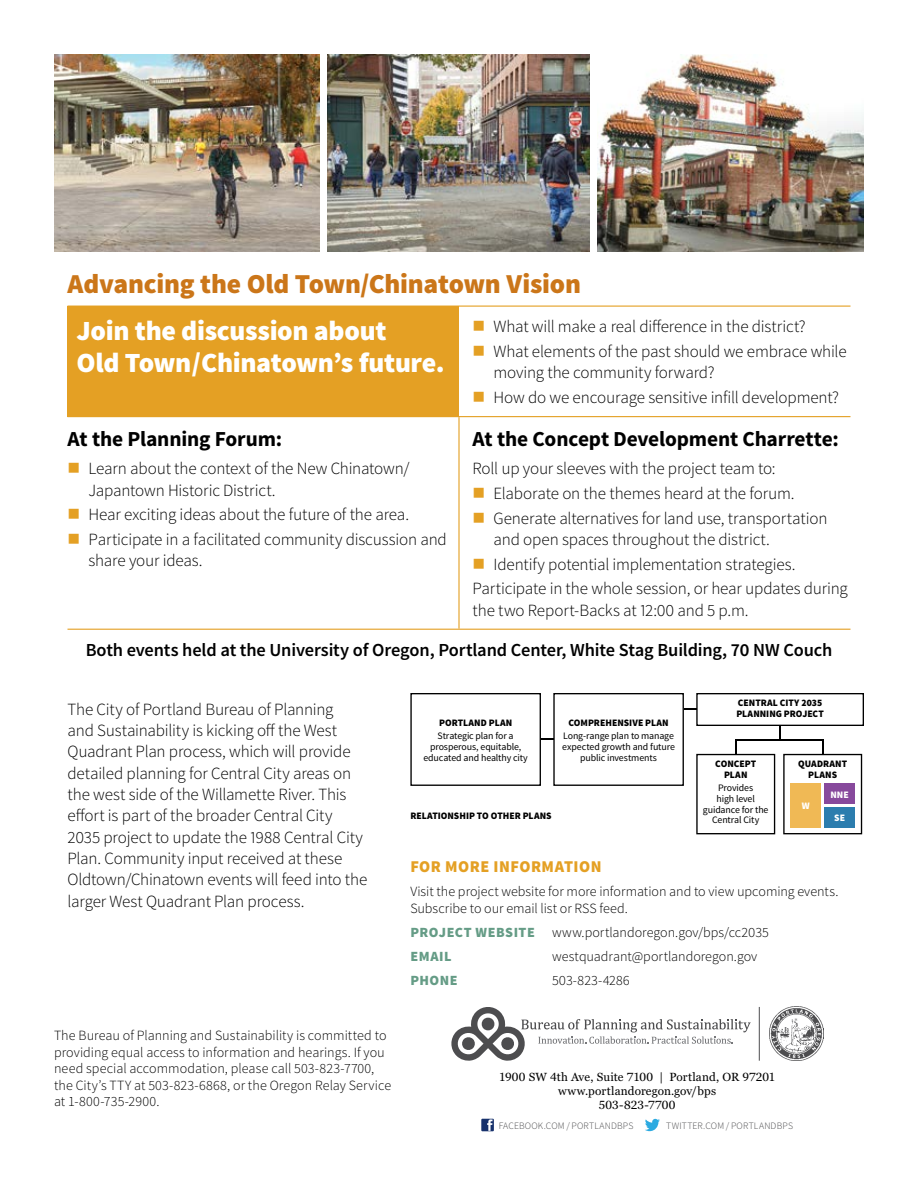
<style>
.page{position:relative;width:918px;height:1188px;background:#fff}
.page>*{position:absolute;margin:0;border:0;box-sizing:border-box;transform-origin:0 0}
.t1{font:900 27.75px/32px "Source Sans Pro";letter-spacing:-.01em;color:#fff}
.t2{font:900 27.3px "Source Sans Pro";letter-spacing:-.01em;color:#cb7619}
.t3{font:700 21.3px "Source Sans Pro";letter-spacing:-.005em;color:#000}
.t4{font:600 18.3px "Source Sans Pro";letter-spacing:-.01em;color:#000}
.t5{font:300 17.1px/21.3px "Source Sans Pro";letter-spacing:-.01em;color:#000}
.t6{font:900 16.5px "Source Sans Pro";letter-spacing:.03em;color:#e4a024}
.t7{font:300 14.1px/16.5px "Source Sans Pro";color:#000}
.t8{font:900 14.1px "Source Sans Pro";letter-spacing:.04em;color:#659c86}
.t9{font:11.7px/13.8px "Georgia Pro";letter-spacing:.005em;color:#000;text-align:center}
.t10{font:9.9px/10.8px "Source Sans Pro";letter-spacing:-.015em;color:#000;text-align:center}
.t11{font:900 9.9px/10.4px "Source Sans Pro";color:#000;text-align:center}
.t12{font:900 9.9px "Source Sans Pro";color:#fff}
.t13{font:300 9.75px "Source Sans Pro";letter-spacing:.02em;color:#4d4d4f}
</style>
<div class="page">
<img style="left:769px;top:1007px;width:54px;height:54px">
<hr style="left:759px;top:1007px;width:1px;height:54px;background:#4d4d4f">
<svg style="left:451px;top:1007px;width:300px;height:54px"></svg>
<svg style="left:481px;top:1119px;width:13px;height:12px"></svg>
<svg style="left:645px;top:1119px;width:15px;height:12px"></svg>
<div style="left:68px;top:306px;width:391px;height:111px;background:#e4a024"></div>
<hr style="left:459px;top:416px;width:391px;height:1px;background:#e4a024">
<hr style="left:458px;top:417px;width:2px;height:212px;background:#e4a024">
<hr style="left:68px;top:629px;width:391px;height:1px;background:#e4a024">
<hr style="left:459px;top:629px;width:391px;height:1px;background:#e4a024">
<hr style="left:459px;top:306px;width:391px;height:1px;background:#e4a024">
<img style="left:54px;top:54px;width:810px;height:198px">
<hr style="left:735px;top:739px;width:88px;height:2px;background:#000">
<svg style="left:684px;top:709px;width:12px;height:1px"></svg>
<svg style="left:541px;top:739px;width:12px;height:1px"></svg>
<svg style="left:779px;top:726px;width:2px;height:13px"></svg>
<svg style="left:822px;top:741px;width:1px;height:13px"></svg>
<svg style="left:735px;top:741px;width:2px;height:13px"></svg>
<div style="left:553px;top:693px;width:131px;height:93px;border:1px solid #000"></div>
<div style="left:410px;top:693px;width:131px;height:93px;border:1px solid #000"></div>
<div style="left:696px;top:693px;width:168px;height:33px;border:1px solid #000"></div>
<div style="left:696px;top:754px;width:79px;height:80px;border:1px solid #000"></div>
<div style="left:783px;top:754px;width:79px;height:80px;border:1px solid #000"></div>
<div style="left:824px;top:807px;width:31px;height:21px;background:#2c7dae"></div>
<div style="left:824px;top:784px;width:31px;height:20px;background:#87499c"></div>
<div style="left:790px;top:784px;width:31px;height:44px;background:#f0b955"></div>
<div style="left:321px;top:50px;width:6px;height:206px;background:#fff"></div>
<div style="left:591px;top:50px;width:6px;height:206px;background:#fff"></div>
<h2 class="t2" style="left:68px;top:266px;width:515px">Advancing the Old Town/Chinatown Vision</h2>
<h1 class="t1" style="left:76px;top:316px;width:370px">Join the discussion about<br>Old Town/Chinatown’s future.</h1>
<p class="t5" style="left:494px;top:314px;width:355px;line-height:24.8px">What will make a real difference in the district?<br>What elements of the past should we embrace while</p>
<p class="t5" style="left:493px;top:360px;width:347px;line-height:24.8px">moving the community forward?<br>How do we encourage sensitive infill development?</p>
<p class="t3" style="left:68px;top:425px;width:216px">At the Planning Forum:</p>
<p class="t5" style="left:89px;top:458px;width:322px">Learn about the context of the N ew Chinatown/<br>Japantown Historic District.</p>
<p class="t5" style="left:89px;top:502px;width:360px;line-height:24.8px">Hear exciting ideas about the future of the area.<br>Participate in a facilitated community discussion and</p>
<p class="t5" style="left:89px;top:550px;width:116px">share your ideas.</p>
<p class="t3" style="left:472px;top:425px;width:368px">At the Concept Development Charrette:</p>
<p class="t5" style="left:494px;top:456px;width:335px;line-height:24.8px;text-indent:-21px">Roll up your sleeves with the project team to:<br>Elaborate on the themes heard at the forum.<br>Generate alternatives for land use, transportation</p>
<p class="t5" style="left:494px;top:529px;width:278px">and open spaces throughout the district.</p>
<p class="t5" style="left:494px;top:553px;width:303px">I dentify potential implementation strategies.</p>
<p class="t5" style="left:472px;top:578px;width:377px">Participate in the whole session, or hear updates during</p>
<p class="t5" style="left:472px;top:599px;width:278px">the two Report-Backs at 12:00 and 5 p.m.</p>
<p class="t4" style="left:86px;top:639px;width:748px">Both events held at the University of Oregon, Portland Center, White Stag Building, 70 NW Couch</p>
<p class="t5" style="left:68px;top:699px;width:301px">The City of Portland Bureau of Planning<br>and Sustainability is kicking off the West Quadrant Plan process, which will provide detailed planning for Central City areas on the west side of the Willamette River. This effort is part of the broader Central City 2035 project to update the 1988 Central City Plan. Community input received at these Oldtown/Chinatown events will feed into the larger West Quadrant Plan process.</p>
<p class="t7" style="left:54px;top:1027px;width:339px">The Bureau of Planning and Sustainability is committed to providing equal access to information and hearings. If you need special accommodation, please call 503-823-7700, the City’s TTY at 503-823-6868, or the Oregon Relay Service at 1-800-735-2900.</p>
<p class="t11" style="left:439px;top:718px;width:75px">PORTLAND PLAN</p>
<p class="t10" style="left:423px;top:730px;width:106px">Strategic plan for a prosperous, equitable, educated and healthy city</p>
<p class="t11" style="left:569px;top:718px;width:102px">COMPREHENSIVE PLAN</p>
<p class="t10" style="left:562px;top:730px;width:114px">Long-range plan to manage expected growth and future public investments</p>
<p class="t11" style="left:410px;top:811px;width:143px">RELATIONSHIP TO OTHER PLANS</p>
<p class="t11" style="left:736px;top:698px;width:89px;text-align:left">CENTRAL CITY 2035<br>PLANNING PROJECT</p>
<p class="t11" style="left:715px;top:759px;width:43px">CONCEPT<br>PLAN</p>
<p class="t10" style="left:703px;top:782px;width:67px">Provides<br>high level guidance for the<br>Central City</p>
<p class="t11" style="left:798px;top:759px;width:50px">QUADRANT<br>PLANS</p>
<p class="t12" style="left:834px;top:811px;width:12px">SE</p>
<p class="t12" style="left:830px;top:788px;width:20px">NNE</p>
<p class="t12" style="left:802px;top:800px;width:9px">W</p>
<p class="t6" style="left:410px;top:855px;width:193px">For more information</p>
<p class="t7" style="left:410px;top:882px;width:430px;line-height:17.5px">Visit the project website for more information and to view upcoming events.<br>Subscribe to our email list or RSS feed.</p>
<p class="t8" style="left:410px;top:923px;width:28px">Project</p>
<p class="t8" style="left:476px;top:923px;width:52px">website</p>
<p class="t7" style="left:552px;top:924px;width:218px">www.portlandoregon.gov/bps/cc2035</p>
<p class="t8" style="left:410px;top:947px;width:43px">Email</p>
<p class="t7" style="left:552px;top:948px;width:207px">westquadrant@portlandoregon.gov</p>
<p class="t8" style="left:410px;top:971px;width:47px">Phone</p>
<p class="t7" style="left:552px;top:972px;width:79px">503-823-4286</p>
<p class="t9" style="left:499px;top:1071px;width:278px">1900 SW 4th Ave, Suite 7100 | Portland, OR 97201 www.portlandoregon.gov/bps<br>503-823-7700</p>
<p class="t13" style="left:494px;top:1120px;width:141px">facebook.com / PortlandBPS</p>
<p class="t13" style="left:666px;top:1120px;width:128px">twitter.com / PortlandBPS</p>
</div>
